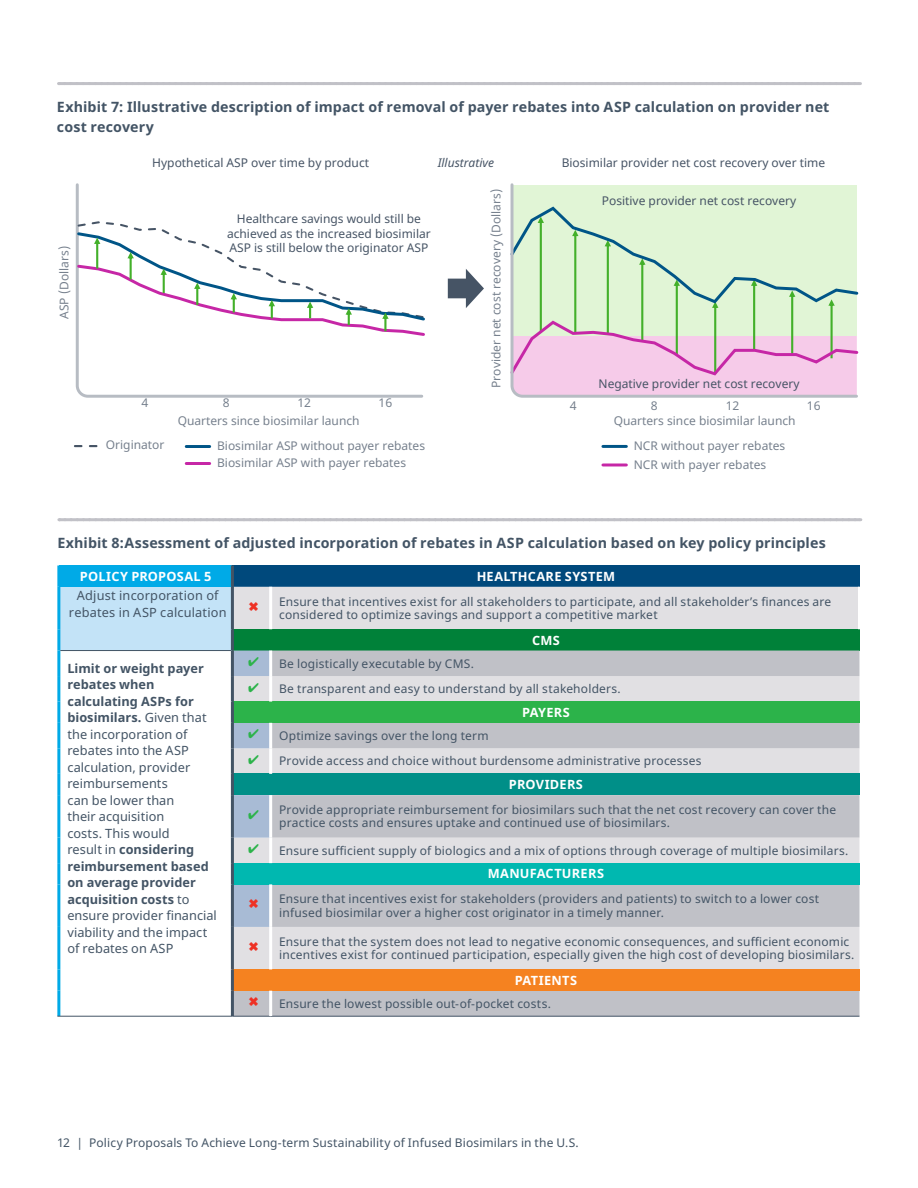
<style>
.page{position:relative;width:918px;height:1188px;background:#fff}
.page>*{position:absolute;margin:0;border:0;box-sizing:border-box;transform-origin:0 0}
.t1{font:700 14.25px/19.5px "Noto Sans";letter-spacing:.01em;color:#435465}
.t2{font:12.75px/16.5px "Noto Sans";letter-spacing:.005em;color:#435465;text-align:center}
.t3{font:700 12.75px "Noto Sans";letter-spacing:.02em;color:#fff}
.t4{font:12px/13.5px "Noto Sans";letter-spacing:.015em;color:#435465}
.t5{font:12px "Noto Sans";color:#465465}
.t6{font:12px "Noto Sans";color:#76808d}
.t7{font:12px "Noto Sans";color:#76808d}
.t8{font:12px/14.4px "Noto Sans";color:#465465;text-align:center}
.t9{font:italic 12px "Noto Sans";color:#465465}
.s1{font-weight:700}
.s2{color:#2cb34a}
</style>
<div class="page">
<hr style="left:65px;top:82px;width:795px;height:3px;background:#c1c1c7">
<svg style="left:59px;top:518px;width:802px;height:3px;background:#c4c4ca"></svg>
<svg style="left:75px;top:183px;width:349px;height:215px"></svg>
<hr style="left:603px;top:445px;width:23px;height:3px;background:#005587">
<hr style="left:603px;top:464px;width:23px;height:2px;background:#c627a6">
<hr style="left:186px;top:462px;width:24px;height:3px;background:#c627a6">
<hr style="left:186px;top:445px;width:24px;height:3px;background:#005587">
<svg style="left:75px;top:221px;width:350px;height:117px"></svg>
<svg style="left:448px;top:269px;width:36px;height:39px"></svg>
<svg style="left:510px;top:183px;width:349px;height:215px;background:#dee1d5"></svg>
<svg style="left:74px;top:445px;width:8px;height:2px"></svg>
<svg style="left:89px;top:445px;width:8px;height:2px"></svg>
<div style="left:59px;top:566px;width:173px;height:21px;background:#00aae7"></div>
<div style="left:232px;top:566px;width:627px;height:21px;background:#00497c"></div>
<div style="left:59px;top:587px;width:173px;height:64px;background:#c3e3f7"></div>
<div style="left:234px;top:587px;width:624px;height:42px;background:#e1e0e3"></div>
<div style="left:232px;top:629px;width:627px;height:22px;background:#008139"></div>
<svg style="left:234px;top:651px;width:625px;height:365px;background:#cbcdd1"></svg>
<div style="left:232px;top:702px;width:627px;height:21px;background:#2cb34a"></div>
<div style="left:232px;top:774px;width:627px;height:21px;background:#008f88"></div>
<div style="left:232px;top:863px;width:627px;height:21px;background:#00b8b0"></div>
<div style="left:232px;top:969px;width:627px;height:22px;background:#f58220"></div>
<hr style="left:57px;top:587px;width:3px;height:42px;background:#00aae7">
<hr style="left:57px;top:629px;width:3px;height:22px;background:#00aae7">
<hr style="left:57px;top:651px;width:3px;height:25px;background:#00aae7">
<hr style="left:57px;top:676px;width:3px;height:26px;background:#00aae7">
<hr style="left:57px;top:702px;width:3px;height:21px;background:#00aae7">
<hr style="left:57px;top:723px;width:3px;height:25px;background:#00aae7">
<hr style="left:57px;top:748px;width:3px;height:26px;background:#00aae7">
<hr style="left:57px;top:774px;width:3px;height:21px;background:#00aae7">
<hr style="left:57px;top:795px;width:3px;height:43px;background:#00aae7">
<hr style="left:57px;top:838px;width:3px;height:25px;background:#00aae7">
<hr style="left:57px;top:863px;width:3px;height:21px;background:#00aae7">
<hr style="left:57px;top:884px;width:3px;height:43px;background:#00aae7">
<hr style="left:57px;top:927px;width:3px;height:42px;background:#00aae7">
<hr style="left:57px;top:969px;width:3px;height:22px;background:#00aae7">
<hr style="left:57px;top:991px;width:3px;height:25px;background:#00aae7">
<hr style="left:57px;top:566px;width:3px;height:21px;background:#00aae7">
<hr style="left:60px;top:650px;width:171px;height:1px;background:#435465">
<hr style="left:57px;top:1016px;width:175px;height:1px;background:#435465">
<hr style="left:232px;top:1016px;width:39px;height:1px;background:#435465">
<hr style="left:271px;top:1016px;width:588px;height:1px;background:#435465">
<hr style="left:269px;top:651px;width:3px;height:25px;background:#fff">
<hr style="left:269px;top:676px;width:3px;height:26px;background:#fff">
<hr style="left:269px;top:723px;width:3px;height:25px;background:#fff">
<hr style="left:269px;top:748px;width:3px;height:26px;background:#fff">
<hr style="left:269px;top:795px;width:3px;height:43px;background:#fff">
<hr style="left:269px;top:838px;width:3px;height:25px;background:#fff">
<hr style="left:269px;top:884px;width:3px;height:43px;background:#fff">
<hr style="left:269px;top:927px;width:3px;height:42px;background:#fff">
<hr style="left:269px;top:991px;width:3px;height:25px;background:#fff">
<hr style="left:231px;top:566px;width:3px;height:21px;background:#435465">
<hr style="left:231px;top:629px;width:3px;height:22px;background:#435465">
<hr style="left:231px;top:651px;width:3px;height:25px;background:#435465">
<hr style="left:231px;top:676px;width:3px;height:26px;background:#435465">
<hr style="left:231px;top:702px;width:3px;height:21px;background:#435465">
<hr style="left:231px;top:723px;width:3px;height:25px;background:#435465">
<hr style="left:231px;top:748px;width:3px;height:26px;background:#435465">
<hr style="left:231px;top:774px;width:3px;height:21px;background:#435465">
<hr style="left:231px;top:795px;width:3px;height:43px;background:#435465">
<hr style="left:231px;top:838px;width:3px;height:25px;background:#435465">
<hr style="left:231px;top:863px;width:3px;height:21px;background:#435465">
<hr style="left:231px;top:884px;width:3px;height:43px;background:#435465">
<hr style="left:231px;top:927px;width:3px;height:42px;background:#435465">
<hr style="left:231px;top:969px;width:3px;height:22px;background:#435465">
<hr style="left:231px;top:991px;width:3px;height:25px;background:#435465">
<hr style="left:231px;top:587px;width:3px;height:42px;background:#435465">
<hr style="left:269px;top:587px;width:3px;height:42px;background:#fff">
<svg style="left:249px;top:602px;width:9px;height:9px"></svg>
<svg style="left:232px;top:651px;width:39px;height:276px"></svg>
<svg style="left:249px;top:942px;width:9px;height:9px"></svg>
<svg style="left:249px;top:997px;width:9px;height:9px"></svg>
<p class="t1" style="left:57px;top:97px;width:774px">Exhibit 7: Illustrative description of impact of removal of payer rebates into ASP calculation on provider net cost recovery</p>
<p class="t7" style="left:56px;top:319px;width:74px;rotate:-90deg">ASP (Dollars)</p>
<p class="t5" style="left:152px;top:155px;width:218px">Hypothetical ASP over time by product</p>
<p class="t9" style="left:438px;top:154px;width:58px">Illustrative</p>
<p class="t5" style="left:562px;top:155px;width:265px">Biosimilar provider net cost recovery over time</p>
<p class="t8" style="left:227px;top:212px;width:205px">Healthcare savings would still be achieved as the increased biosimilar<br>ASP is still below the originator ASP</p>
<p class="t7" style="left:488px;top:388px;width:200px;rotate:-90deg">Provider net cost recovery (Dollars)</p>
<p class="t5" style="left:602px;top:192px;width:196px">Positive provider net cost recovery</p>
<p class="t5" style="left:599px;top:376px;width:202px">Negative provider net cost recovery</p>
<p class="t6" style="left:142px;top:394px;width:8px">4</p>
<p class="t6" style="left:223px;top:394px;width:8px">8</p>
<p class="t6" style="left:297px;top:394px;width:15px">12</p>
<p class="t6" style="left:379px;top:394px;width:15px">16</p>
<p class="t6" style="left:570px;top:398px;width:8px">4</p>
<p class="t6" style="left:651px;top:398px;width:8px">8</p>
<p class="t6" style="left:726px;top:398px;width:15px">12</p>
<p class="t6" style="left:807px;top:398px;width:15px">16</p>
<p class="t7" style="left:178px;top:412px;width:183px">Quarters since biosimilar launch</p>
<p class="t7" style="left:614px;top:412px;width:183px">Quarters since biosimilar launch</p>
<p class="t6" style="left:106px;top:437px;width:60px">Originator</p>
<p class="t6" style="left:217px;top:437px;width:210px">Biosimilar ASP without payer rebates</p>
<p class="t6" style="left:634px;top:437px;width:153px">NCR without payer rebates</p>
<p class="t6" style="left:217px;top:454px;width:191px">Biosimilar ASP with payer rebates</p>
<p class="t6" style="left:634px;top:456px;width:134px">NCR with payer rebates</p>
<p class="t1" style="left:57px;top:534px;width:770px">Exhibit 8:Assessment of adjusted incorporation of rebates in ASP calculation based on key policy principles</p>
<p class="t3" style="left:80px;top:567px;width:133px">POLICY PROPOSAL 5</p>
<p class="t3" style="left:477px;top:567px;width:140px">HEALTHCARE SYSTEM</p>
<p class="t2" style="left:69px;top:588px;width:159px">Adjust incorporation of rebates in ASP calculation</p>
<p class="t4" style="left:279px;top:595px;width:554px">Ensure that incentives exist for all stakeholders to participate, and all stakeholder’s finances are considered to optimize savings and support a competitive market</p>
<p class="t3" style="left:532px;top:631px;width:29px">CMS</p>
<p class="t2" style="left:67px;top:660px;width:151px;text-align:left"><span class="s1">Limit or weight payer rebates when calculating ASPs for biosimilars.</span> Given that the incorporation of rebates into the ASP calculation, provider reimbursements<br>can be lower than<br>their acquisition<br>costs. This would<br>result in <span class="s1">considering reimbursement based on average provider acquisition costs</span> to ensure provider financial viability and the impact of rebates on ASP</p>
<p class="t4" style="left:248px;top:657px;width:227px"><span class="s2">✔</span> Be logistically executable by CMS.</p>
<p class="t4" style="left:248px;top:682px;width:374px"><span class="s2">✔</span> Be transparent and easy to understand by all stakeholders.</p>
<p class="t3" style="left:522px;top:703px;width:49px">PAYERS</p>
<p class="t4" style="left:248px;top:729px;width:242px"><span class="s2">✔</span> Optimize savings over the long term</p>
<p class="t4" style="left:248px;top:755px;width:455px"><span class="s2">✔</span> Provide access and choice without burdensome administrative processes</p>
<p class="t3" style="left:509px;top:776px;width:76px">PROVIDERS</p>
<p class="t4" style="left:279px;top:803px;width:559px;text-indent:-31px"><span class="s2">✔</span> Provide appropriate reimbursement for biosimilars such that the net cost recovery can cover the practice costs and ensures uptake and continued use of biosimilars.</p>
<p class="t4" style="left:248px;top:844px;width:602px"><span class="s2">✔</span> Ensure sufficient supply of biologics and a mix of options through coverage of multiple biosimilars.</p>
<p class="t3" style="left:488px;top:865px;width:118px">MANUFACTURERS</p>
<p class="t4" style="left:279px;top:892px;width:542px">Ensure that incentives exist for stakeholders (providers and patients) to switch to a lower cost infused biosimilar over a higher cost originator in a timely manner.</p>
<p class="t4" style="left:279px;top:935px;width:577px">Ensure that the system does not lead to negative economic consequences, and sufficient economic incentives exist for continued participation, especially given the high cost of developing biosimilars.</p>
<p class="t3" style="left:515px;top:971px;width:64px">PATIENTS</p>
<p class="t4" style="left:279px;top:997px;width:273px">Ensure the lowest possible out-of-pocket costs.</p>
<p class="t4" style="left:57px;top:1136px;width:523px">12 | Policy Proposals To Achieve Long-term Sustainability of Infused Biosimilars in the U.S.</p>
</div>
